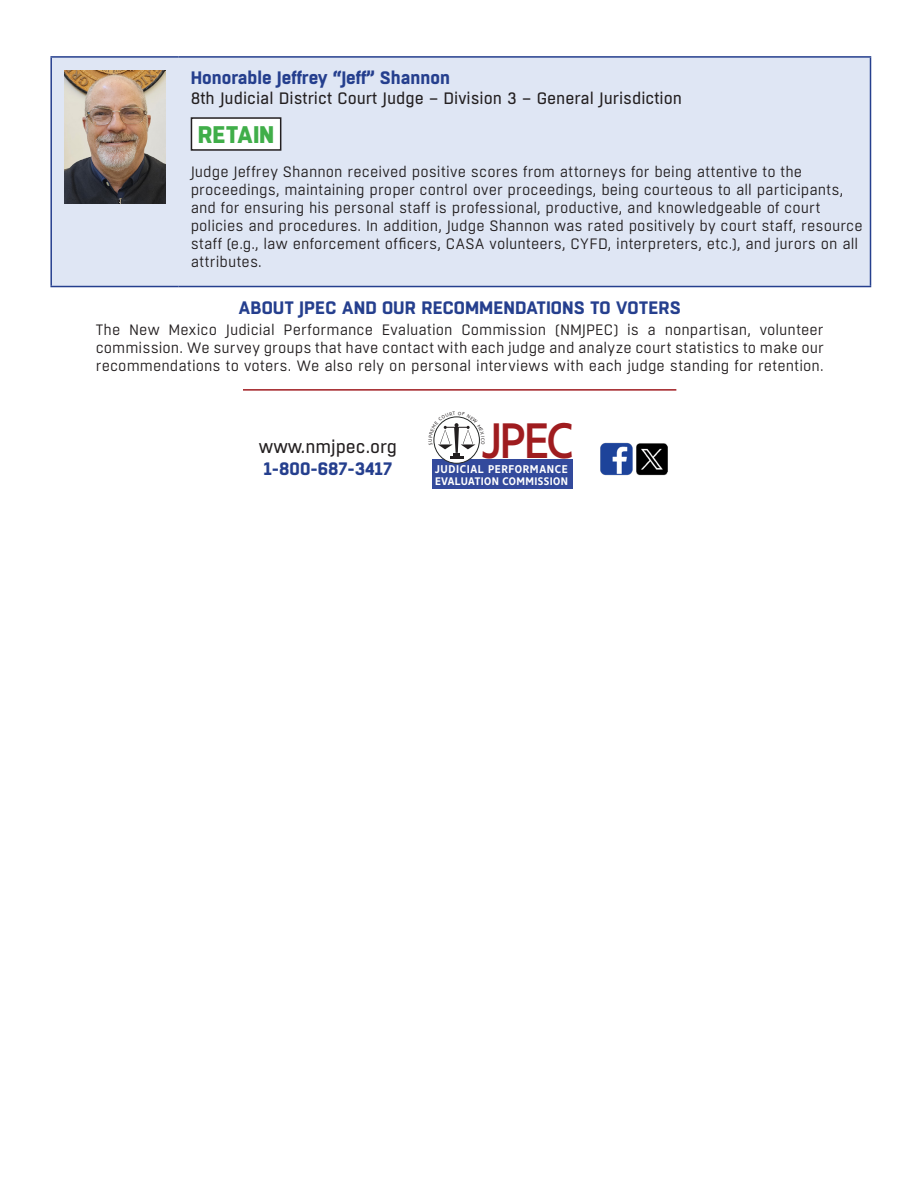
<style>
.page{position:relative;width:918px;height:1188px;background:#fff}
.page>*{position:absolute;margin:0;border:0;box-sizing:border-box;transform-origin:0 0}
.t1{font:500 49.5px "Core Sans N55";color:#9f1c1f;scale:.88 1}
.t2{font:800 24px "Boxed";letter-spacing:-.01em;color:#40ae49}
.t3{font:700 18px "Boxed";color:#253f8e}
.t4{font:18px "Boxed";color:#231f20}
.t5{font:16.5px "Boxed";color:#231f20}
.t6{font:15px/18px "Boxed";letter-spacing:.005em;color:#231f20}
.t7{font:700 11.25px "Core Sans N65";letter-spacing:.06em;color:#fff;scale:.88 1}
.t8{font:700 10.95px "Core Sans N65";letter-spacing:.04em;color:#fff;scale:.88 1}
</style>
<div class="page">
<div style="left:52px;top:58px;width:818px;height:228px;background:#dfe6f4"></div>
<hr style="left:50px;top:58px;width:2px;height:228px;background:#253f8e">
<hr style="left:870px;top:58px;width:1px;height:228px;background:#253f8e">
<hr style="left:50px;top:56px;width:129px;height:2px;background:#253f8e">
<hr style="left:179px;top:56px;width:692px;height:2px;background:#253f8e">
<hr style="left:50px;top:286px;width:129px;height:1px;background:#253f8e">
<hr style="left:179px;top:286px;width:692px;height:1px;background:#253f8e">
<img style="left:65px;top:70px;width:101px;height:134px">
<div style="left:191px;top:118px;width:90px;height:32px;background:#fff"></div>
<div style="left:191px;top:117px;width:90px;height:34px;border:2px solid #231f20"></div>
<hr style="left:243px;top:389px;width:433px;height:2px;background:#a01d21">
<div style="left:432px;top:460px;width:140px;height:29px;background:#334a9c"></div>
<svg style="left:434px;top:417px;width:45px;height:46px"></svg>
<img style="left:636px;top:443px;width:32px;height:33px">
<img style="left:600px;top:442px;width:32px;height:34px">
<svg style="left:433px;top:416px;width:47px;height:43px"></svg>
<p class="t3" style="left:191px;top:66px;width:261px">Honorable Jeffrey “Jeff” Shannon</p>
<p class="t5" style="left:191px;top:87px;width:493px">8th Judicial District Court Judge – Division 3 – General Jurisdiction</p>
<p class="t2" style="left:198px;top:118px;width:78px">RETAIN</p>
<p class="t6" style="left:191px;top:163px;width:674px">Judge Jeffrey Shannon received positive scores from attorneys for being attentive to the proceedings, maintaining proper control over proceedings, being courteous to all participants, and for ensuring his personal staff is professional, productive, and knowledgeable of court policies and procedures. In addition, Judge Shannon was rated positively by court staff, resource staff (e.g., law enforcement officers, CASA volunteers, CYFD, interpreters, etc.), and jurors on all attributes.</p>
<p class="t3" style="left:239px;top:295px;width:444px">ABOUT JPEC AND OUR RECOMMENDATIONS TO VOTERS</p>
<p class="t6" style="left:96px;top:321px;width:730px;text-align:justify">The New Mexico Judicial Performance Evaluation Commission (NMJPEC) is a nonpartisan, volunteer commission. We survey groups that have contact with each judge and analyze court statistics to make our recommendations to voters. We also rely on personal interviews with each judge standing for retention.</p>
<p class="t4" style="left:259px;top:435px;width:140px">www.nmjpec.org</p>
<p class="t3" style="left:264px;top:456px;width:130px">1-800-687-3417</p>
<p class="t1" style="left:482px;top:408px;width:106px">JPEC</p>
<p class="t7" style="left:435px;top:462px;width:152px">JUDICIAL PERFORMANCE</p>
<p class="t8" style="left:435px;top:474px;width:152px">EVALUATION COMMISSION</p>
</div>
